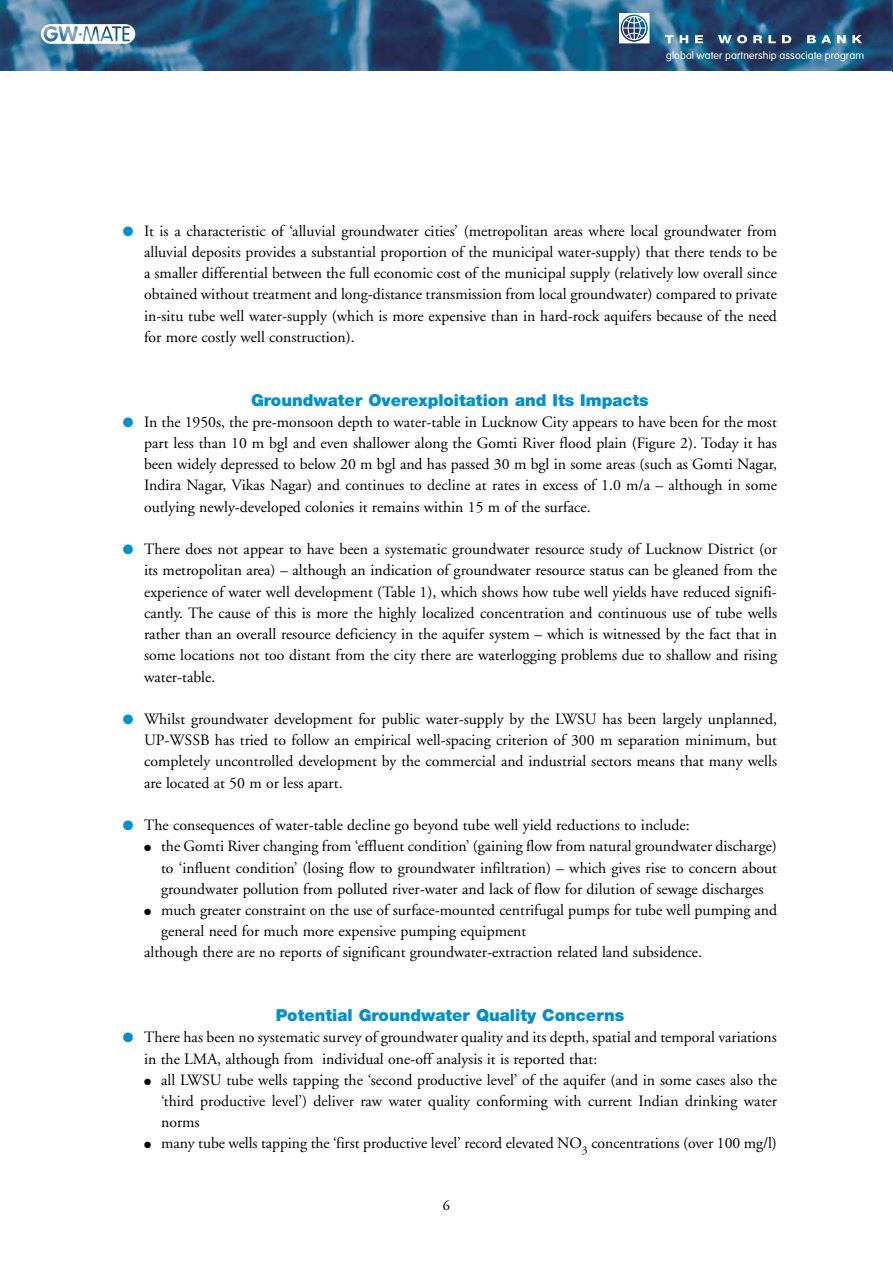
<style>
.page{position:relative;width:893px;height:1263px;background:#fff}
.page>*{position:absolute;margin:0;border:0;box-sizing:border-box;transform-origin:0 0}
.t1{font:900 16.5px "Helvetica Neue";color:#0090ce}
.t2{font:15.75px/21.3px "Adobe Garamond";color:#000;text-align:justify}
.t3{font:14.25px "Adobe Garamond";color:#000}
.t4{font:300 10.5px "VAG Rounded";letter-spacing:.01em;color:#fff}
.s1{color:#0090ce}
</style>
<div class="page">
<img style="left:0;top:0;width:892px;height:70px">
<svg style="left:619px;top:13px;width:30px;height:30px"></svg>
<svg style="left:665px;top:35px;width:8px;height:8px"></svg>
<svg style="left:680px;top:35px;width:8px;height:8px"></svg>
<svg style="left:695px;top:35px;width:8px;height:8px"></svg>
<svg style="left:718px;top:35px;width:29px;height:8px"></svg>
<svg style="left:753px;top:35px;width:9px;height:8px"></svg>
<svg style="left:768px;top:35px;width:8px;height:8px"></svg>
<svg style="left:782px;top:35px;width:9px;height:8px"></svg>
<svg style="left:807px;top:35px;width:24px;height:8px"></svg>
<svg style="left:837px;top:35px;width:9px;height:8px"></svg>
<svg style="left:852px;top:35px;width:10px;height:8px"></svg>
<svg style="left:41px;top:24px;width:94px;height:20px"></svg>
<img style="left:892px;top:0;width:1px;height:72px">
<p class="t4" style="left:666px;top:49px;width:199px">global water partnership associate program</p>
<p class="t2" style="left:144px;top:220px;width:634px;text-indent:-21px"><span class="s1">●</span> It is a characteristic of ‘alluvial groundwater cities’ (metropolitan areas where local groundwater from alluvial deposits provides a substantial proportion of the municipal water-supply) that there tends to be a smaller differential between the full economic cost of the municipal supply (relatively low overall since obtained without treatment and long-distance transmission from local groundwater) compared to private in-situ tube well water-supply (which is more expensive than in hard-rock aquifers because of the need for more costly well construction).</p>
<p class="t1" style="left:251px;top:390px;width:399px">Groundwater Overexploitation and Its Impacts</p>
<p class="t2" style="left:144px;top:411px;width:634px;text-indent:-21px"><span class="s1">●</span> In the 1950s, the pre-monsoon depth to water-table in Lucknow City appears to have been for the most part less than 10 m bgl and even shallower along the Gomti River flood plain (Figure 2). Today it has been widely depressed to below 20 m bgl and has passed 30 m bgl in some areas (such as Gomti Nagar, Indira Nagar, Vikas Nagar) and continues to decline at rates in excess of 1.0 m/a – although in some outlying newly-developed colonies it remains within 15 m of the surface.</p>
<p class="t2" style="left:144px;top:539px;width:634px;text-indent:-21px"><span class="s1">●</span> There does not appear to have been a systematic groundwater resource study of Lucknow District (or its metropolitan area) – although an indication of groundwater resource status can be gleaned from the experience of water well development (Table 1), which shows how tube well yields have reduced signifi&shy;cantly. The cause of this is more the highly localized concentration and continuous use of tube wells rather than an overall resource deficiency in the aquifer system – which is witnessed by the fact that in some locations not too distant from the city there are waterlogging problems due to shallow and rising water-table.</p>
<p class="t2" style="left:144px;top:709px;width:634px;text-indent:-21px"><span class="s1">●</span> Whilst groundwater development for public water-supply by the LWSU has been largely unplanned, UP-WSSB has tried to follow an empirical well-spacing criterion of 300 m separation minimum, but completely uncontrolled development by the commercial and industrial sectors means that many wells are located at 50 m or less apart.</p>
<p class="t2" style="left:123px;top:815px;width:568px"><span class="s1">●</span> The consequences of water-table decline go beyond tube well yield reductions to include:</p>
<p class="t2" style="left:161px;top:836px;width:617px;text-indent:-17px">● the Gomti River changing from ‘effluent condition’ (gaining flow from natural groundwater discharge) to ‘influent condition’ (losing flow to groundwater infiltration) – which gives rise to concern about groundwater pollution from polluted river-water and lack of flow for dilution of sewage discharges</p>
<p class="t2" style="left:144px;top:900px;width:634px">● much greater constraint on the use of surface-mounted centrifugal pumps for tube well pumping and</p>
<p class="t2" style="left:161px;top:921px;width:367px">general need for much more expensive pumping equipment</p>
<p class="t2" style="left:144px;top:942px;width:559px">although there are no reports of significant groundwater-extraction related land subsidence.</p>
<p class="t1" style="left:276px;top:1005px;width:350px">Potential Groundwater Quality Concerns</p>
<p class="t2" style="left:144px;top:1027px;width:634px;text-indent:-21px"><span class="s1">●</span> There has been no systematic survey of groundwater quality and its depth, spatial and temporal variations in the LMA, although from individual one-off analysis it is reported that:</p>
<p class="t2" style="left:161px;top:1069px;width:617px;text-indent:-17px">● all LWSU tube wells tapping the ‘second productive level’ of the aquifer (and in some cases also the ‘third productive level’) deliver raw water quality conforming with current Indian drinking water norms</p>
<p class="t2" style="left:144px;top:1133px;width:634px">● many tube wells tapping the ‘first productive level’ record elevated NO<sub>3</sub> concentrations (over 100 mg/l)</p>
<p class="t3" style="left:443px;top:1197px;width:9px">6</p>
</div>
